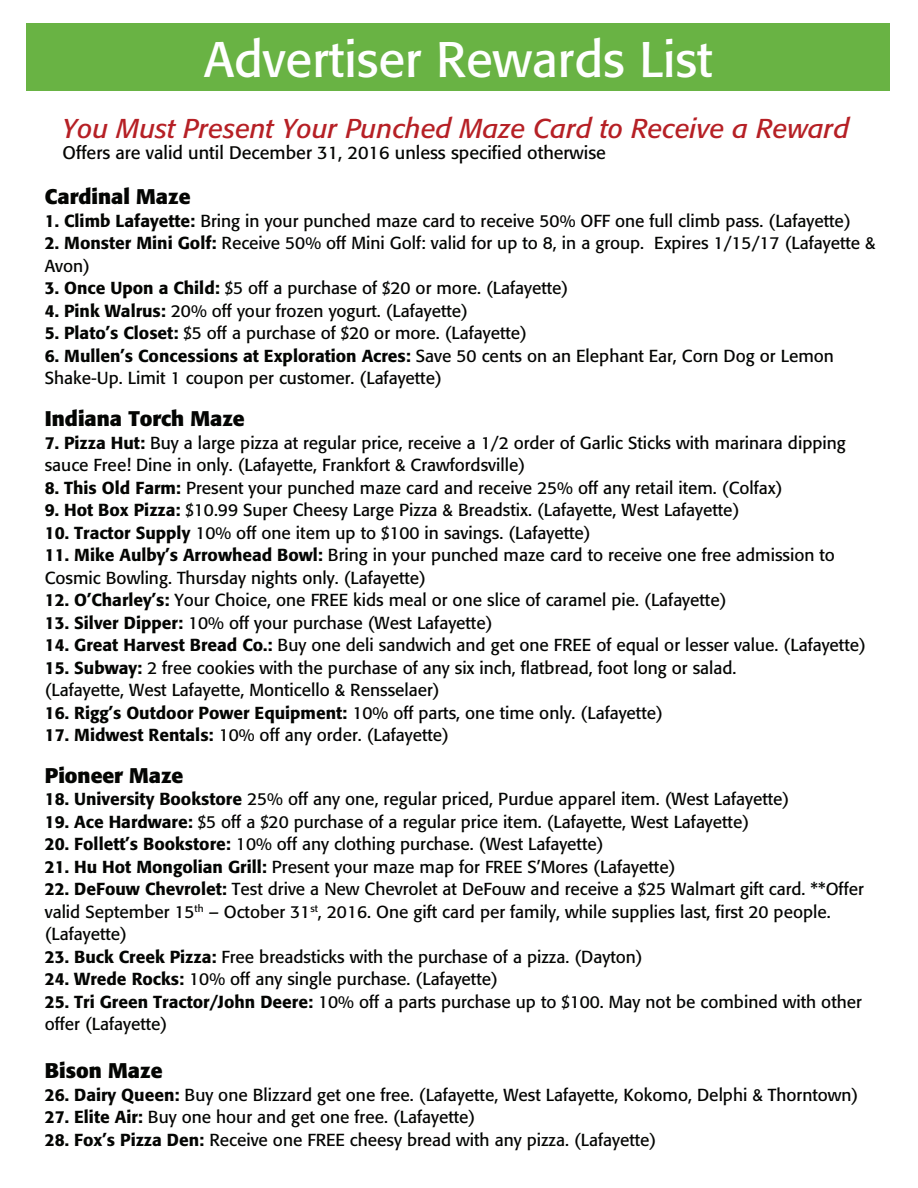
<style>
.page{position:relative;width:918px;height:1188px;background:#fff}
.page>*{position:absolute;margin:0;border:0;box-sizing:border-box;transform-origin:0 0}
.t1{font:49.5px "Formata";color:#fff}
.t2{font:italic 27px "Formata";letter-spacing:.005em;color:#b62025}
.t3{font:700 21px "Formata";color:#040503}
.t4{font:18px "Formata";color:#040503}
.t5{font:17.25px/22.5px "Formata";color:#040503}
.s1{font-weight:500}
</style>
<div class="page">
<div style="left:26px;top:24px;width:864px;height:67px;background:#69b344"></div>
<h1 class="t1" style="left:204px;top:30px;width:510px">Advertiser Rewards List</h1>
<h2 class="t2" style="left:63px;top:112px;width:788px">You Must Present Your Punched Maze Card to Receive a Reward</h2>
<p class="t4" style="left:63px;top:142px;width:545px">Offers are valid until December 31, 2016 unless specified otherwise</p>
<p class="t3" style="left:45px;top:184px;width:147px">Cardinal Maze</p>
<p class="t5" style="left:45px;top:210px;width:808px"><span class="s1">1. Climb Lafayette:</span> Bring in your punched maze card to receive 50% OFF one full climb pass. (Lafayette)</p>
<p class="t5" style="left:45px;top:232px;width:832px"><span class="s1">2. Monster Mini Golf:</span> Receive 50% off Mini Golf: valid for up to 8, in a group. Expires 1/15/17 (Lafayette &amp;<br>Avon)</p>
<p class="t5" style="left:45px;top:277px;width:525px"><span class="s1">3. Once Upon a Child:</span> $5 off a purchase of $20 or more. (Lafayette)</p>
<p class="t5" style="left:45px;top:300px;width:425px"><span class="s1">4. Pink Walrus:</span> 20% off your frozen yogurt. (Lafayette)</p>
<p class="t5" style="left:45px;top:322px;width:484px"><span class="s1">5. Plato’s Closet:</span> $5 off a purchase of $20 or more. (Lafayette)</p>
<p class="t5" style="left:45px;top:345px;width:791px"><span class="s1">6. Mullen’s Concessions at Exploration Acres:</span> Save 50 cents on an Elephant Ear, Corn Dog or Lemon<br>Shake-Up. Limit 1 coupon per customer. (Lafayette)</p>
<p class="t3" style="left:45px;top:406px;width:201px">Indiana Torch Maze</p>
<p class="t5" style="left:45px;top:431px;width:803px"><span class="s1">7. Pizza Hut:</span> Buy a large pizza at regular price, receive a 1/2 order of Garlic Sticks with marinara dipping sauce Free! Dine in only. (Lafayette, Frankfort &amp; Crawfordsville)</p>
<p class="t5" style="left:45px;top:476px;width:739px"><span class="s1">8. This Old Farm:</span> Present your punched maze card and receive 25% off any retail item. (Colfax)</p>
<p class="t5" style="left:45px;top:499px;width:696px"><span class="s1">9. Hot Box Pizza:</span> $10.99 Super Cheesy Large Pizza &amp; Breadstix. (Lafayette, West Lafayette)</p>
<p class="t5" style="left:45px;top:521px;width:547px"><span class="s1">10. Tractor Supply</span> 10% off one item up to $100 in savings. (Lafayette)</p>
<p class="t5" style="left:45px;top:544px;width:792px"><span class="s1">11. Mike Aulby’s Arrowhead Bowl:</span> Bring in your punched maze card to receive one free admission to<br>Cosmic Bowling. Thursday nights only. (Lafayette)</p>
<p class="t5" style="left:45px;top:589px;width:683px"><span class="s1">12. O’Charley’s:</span> Your Choice, one FREE kids meal or one slice of caramel pie. (Lafayette)</p>
<p class="t5" style="left:45px;top:611px;width:449px"><span class="s1">13. Silver Dipper:</span> 10% off your purchase (West Lafayette)</p>
<p class="t5" style="left:45px;top:634px;width:823px"><span class="s1">14. Great Harvest Bread Co.:</span> Buy one deli sandwich and get one FREE of equal or lesser value. (Lafayette)</p>
<p class="t5" style="left:45px;top:656px;width:693px"><span class="s1">15. Subway:</span> 2 free cookies with the purchase of any six inch, flatbread, foot long or salad. (Lafayette, West Lafayette, Monticello &amp; Rensselaer)</p>
<p class="t5" style="left:45px;top:701px;width:620px"><span class="s1">16. Rigg’s Outdoor Power Equipment:</span> 10% off parts, one time only. (Lafayette)</p>
<p class="t5" style="left:45px;top:724px;width:406px"><span class="s1">17. Midwest Rentals:</span> 10% off any order. (Lafayette)</p>
<p class="t3" style="left:45px;top:762px;width:140px">Pioneer Maze</p>
<p class="t5" style="left:45px;top:788px;width:746px"><span class="s1">18. University Bookstore</span> 25% off any one, regular priced, Purdue apparel item. (West Lafayette)</p>
<p class="t5" style="left:45px;top:810px;width:706px"><span class="s1">19. Ace Hardware:</span> $5 off a $20 purchase of a regular price item. (Lafayette, West Lafayette)</p>
<p class="t5" style="left:45px;top:833px;width:560px"><span class="s1">20. Follett’s Bookstore:</span> 10% off any clothing purchase. (West Lafayette)</p>
<p class="t5" style="left:45px;top:855px;width:632px"><span class="s1">21. Hu Hot Mongolian Grill:</span> Present your maze map for FREE S’Mores (Lafayette)</p>
<p class="t5" style="left:45px;top:878px;width:821px"><span class="s1">22. DeFouw Chevrolet:</span> Test drive a New Chevrolet at DeFouw and receive a $25 Walmart gift card. **Offer valid September 15<sup>th</sup> – October 31<sup>st</sup>, 2016. One gift card per family, while supplies last, first 20 people. (Lafayette)</p>
<p class="t5" style="left:45px;top:945px;width:599px"><span class="s1">23. Buck Creek Pizza:</span> Free breadsticks with the purchase of a pizza. (Dayton)</p>
<p class="t5" style="left:45px;top:968px;width:455px"><span class="s1">24. Wrede Rocks:</span> 10% off any single purchase. (Lafayette)</p>
<p class="t5" style="left:45px;top:990px;width:819px"><span class="s1">25. Tri Green Tractor/John Deere:</span> 10% off a parts purchase up to $100. May not be combined with other offer (Lafayette)</p>
<p class="t3" style="left:45px;top:1057px;width:119px">Bison Maze</p>
<p class="t5" style="left:45px;top:1083px;width:815px"><span class="s1">26. Dairy Queen:</span> Buy one Blizzard get one free. (Lafayette, West Lafayette, Kokomo, Delphi &amp; Thorntown)</p>
<p class="t5" style="left:45px;top:1106px;width:432px"><span class="s1">27. Elite Air:</span> Buy one hour and get one free. (Lafayette)</p>
<p class="t5" style="left:45px;top:1128px;width:613px"><span class="s1">28. Fox’s Pizza Den:</span> Receive one FREE cheesy bread with any pizza. (Lafayette)</p>
</div>
